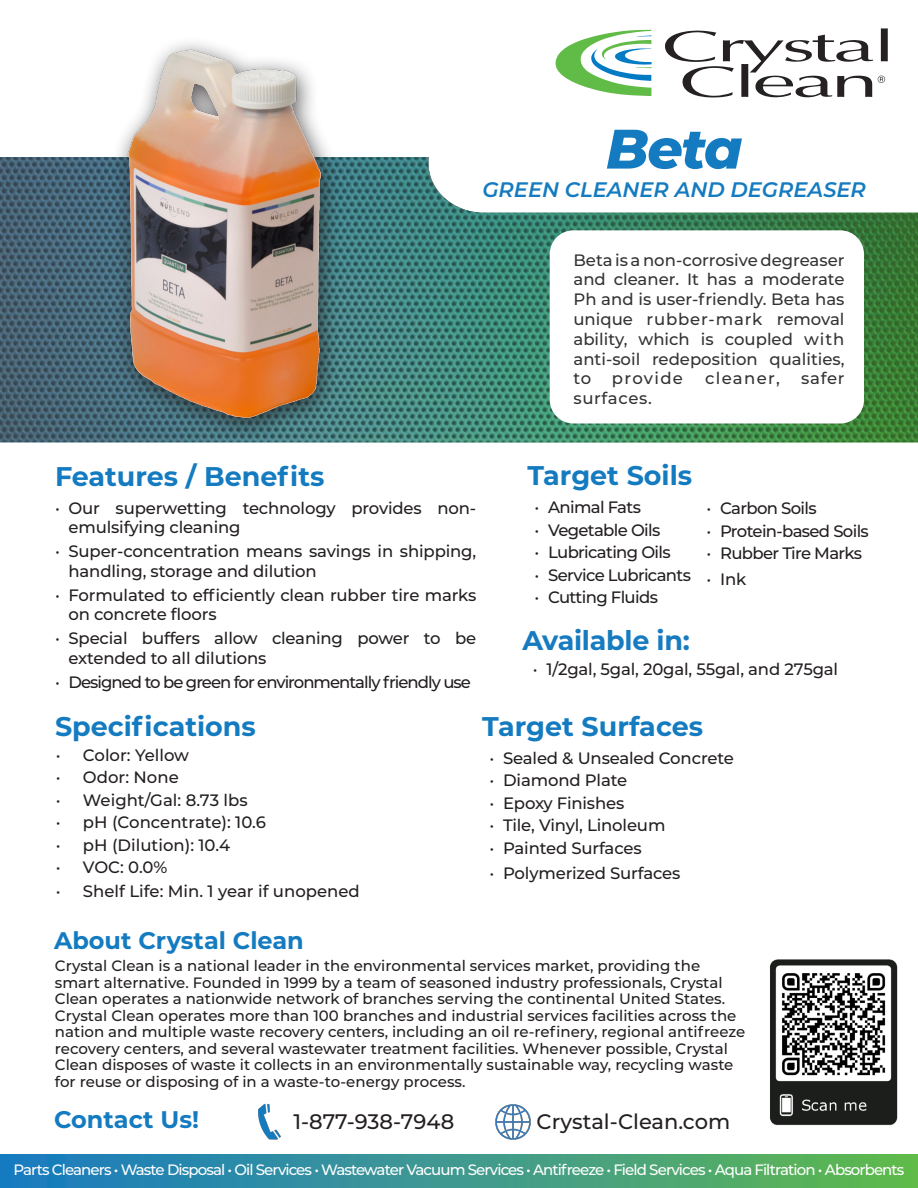
<style>
.page{position:relative;width:918px;height:1188px;background:#fff}
.page>*{position:absolute;margin:0;border:0;box-sizing:border-box;transform-origin:0 0}
.t1{font:italic 800 55.5px "Montserrat";color:#147bc0}
.t2{font:700 27px "Montserrat";color:#147bc0}
.t3{font:700 27px "Montserrat";letter-spacing:-.01em;color:#177bc0}
.t4{font:700 24px "Montserrat";color:#147bc0}
.t5{font:500 21px "Montserrat";color:#231f20}
.t6{font:italic 600 21px "Montserrat";color:#147bc0}
.t7{font:500 16.5px/19.5px "Montserrat";letter-spacing:-.01em;color:#231f20}
.t8{font:500 16.5px/19.8px "Montserrat";color:#323332;text-align:justify}
.t9{font:500 16.5px "Montserrat";letter-spacing:-.04em;color:#231f20}
.t10{font:500 16.5px "Montserrat";letter-spacing:-.06em;color:#231f20}
.t11{font:500 16.5px "Montserrat";letter-spacing:.08em;color:#323332}
.t12{font:500 16.5px "Montserrat";letter-spacing:.04em;color:#323332}
.t13{font:500 15px/16.5px "Montserrat";color:#231f20}
.t14{font:500 15px "Montserrat";letter-spacing:-.06em;color:#fff}
.s1{font-weight:400}
</style>
<div class="page">
<svg style="left:0;top:157px;width:918px;height:285px"></svg>
<div style="left:550px;top:230px;width:314px;height:194px;background:#fff;border-radius:24px"></div>
<svg style="left:665px;top:28px;width:223px;height:70px"></svg>
<svg style="left:556px;top:30px;width:96px;height:66px"></svg>
<img style="left:770px;top:959px;width:128px;height:167px">
<div style="left:0;top:1155px;width:918px;height:33px;background:linear-gradient(to right,#197ac7,#62b950)"></div>
<img style="left:495px;top:1104px;width:36px;height:36px">
<img style="left:258px;top:1103px;width:23px;height:37px">
<div style="left:111px;top:36px;width:232px;height:407px;background:#231f20;opacity:.75"></div>
<img style="left:92px;top:46px;width:267px;height:377px">
<img style="left:778px;top:968px;width:111px;height:112px">
<p class="t1" style="left:606px;top:108px;width:138px">Beta</p>
<p class="t6" style="left:482px;top:175px;width:385px">GREEN CLEANER AND DEGREASER</p>
<p class="t2" style="left:55px;top:457px;width:271px">Features / Benefits</p>
<p class="t7" style="left:69px;top:498px;width:409px;text-indent:-14px"><span class="s1">•</span> Our superwetting technology provides non&shy;emulsifying cleaning</p>
<p class="t7" style="left:69px;top:541px;width:409px;text-indent:-14px"><span class="s1">•</span> Super-concentration means savings in shipping, handling, storage and dilution</p>
<p class="t7" style="left:69px;top:585px;width:409px;text-indent:-14px"><span class="s1">•</span> Formulated to efficiently clean rubber tire marks on concrete floors</p>
<p class="t7" style="left:69px;top:628px;width:409px;text-indent:-14px"><span class="s1">•</span> Special buffers allow cleaning power to be extended to all dilutions</p>
<p class="t10" style="left:55px;top:670px;width:418px"><span class="s1">•</span> Designed to be green for environmentally friendly use</p>
<p class="t8" style="left:573px;top:249px;width:273px">Beta is a non-corrosive degreaser and cleaner. It has a moderate Ph and is user-friendly. Beta has unique rubber-mark removal ability, which is coupled with anti-soil redeposition qualities, to</p>
<p class="t11" style="left:612px;top:367px;width:73px">provide</p>
<p class="t11" style="left:705px;top:367px;width:76px">cleaner,</p>
<p class="t8" style="left:801px;top:368px;width:45px">safer</p>
<p class="t12" style="left:573px;top:387px;width:80px">surfaces.</p>
<p class="t2" style="left:527px;top:456px;width:166px">Target Soils</p>
<p class="t9" style="left:535px;top:496px;width:108px"><span class="s1">•</span> Animal Fats</p>
<p class="t9" style="left:535px;top:518px;width:127px"><span class="s1">•</span> Vegetable Oils</p>
<p class="t9" style="left:535px;top:541px;width:138px"><span class="s1">•</span> Lubricating Oils</p>
<p class="t9" style="left:535px;top:563px;width:158px"><span class="s1">•</span> Service Lubricants</p>
<p class="t9" style="left:535px;top:586px;width:125px"><span class="s1">•</span> Cutting Fluids</p>
<p class="t9" style="left:707px;top:497px;width:112px"><span class="s1">•</span> Carbon Soils</p>
<p class="t9" style="left:707px;top:519px;width:164px"><span class="s1">•</span> Protein-based Soils</p>
<p class="t9" style="left:707px;top:542px;width:157px"><span class="s1">•</span> Rubber Tire Marks</p>
<p class="t7" style="left:707px;top:568px;width:41px"><span class="s1">•</span> Ink</p>
<p class="t3" style="left:523px;top:620px;width:169px">Available in:</p>
<p class="t7" style="left:533px;top:659px;width:307px"><span class="s1">•</span> 1/2gal, 5gal, 20gal, 55gal, and 275gal</p>
<p class="t2" style="left:55px;top:707px;width:202px">Specifications</p>
<p class="t7" style="left:56px;top:745px;width:135px"><span class="s1">•</span> Color: Yellow</p>
<p class="t7" style="left:56px;top:767px;width:124px"><span class="s1">•</span> Odor: None</p>
<p class="t7" style="left:56px;top:790px;width:193px"><span class="s1">•</span> Weight/Gal: 8.73 lbs</p>
<p class="t7" style="left:56px;top:812px;width:211px"><span class="s1">•</span> pH (Concentrate): 10.6</p>
<p class="t7" style="left:56px;top:835px;width:176px"><span class="s1">•</span> pH (Dilution): 10.4</p>
<p class="t7" style="left:56px;top:857px;width:113px"><span class="s1">•</span> VOC: 0.0%</p>
<p class="t7" style="left:56px;top:881px;width:305px"><span class="s1">•</span> Shelf Life: Min. 1 year if unopened</p>
<p class="t4" style="left:54px;top:923px;width:251px">About Crystal Clean</p>
<p class="t2" style="left:482px;top:707px;width:222px">Target Surfaces</p>
<p class="t7" style="left:490px;top:748px;width:246px"><span class="s1">•</span> Sealed &amp; Unsealed Concrete</p>
<p class="t7" style="left:490px;top:770px;width:139px"><span class="s1">•</span> Diamond Plate</p>
<p class="t7" style="left:490px;top:793px;width:136px"><span class="s1">•</span> Epoxy Finishes</p>
<p class="t7" style="left:490px;top:815px;width:177px"><span class="s1">•</span> Tile, Vinyl, Linoleum</p>
<p class="t7" style="left:490px;top:838px;width:154px"><span class="s1">•</span> Painted Surfaces</p>
<p class="t7" style="left:490px;top:863px;width:192px"><span class="s1">•</span> Polymerized Surfaces</p>
<p class="t13" style="left:55px;top:957px;width:692px">Crystal Clean is a national leader in the environmental services market, providing the smart alternative. Founded in 1999 by a team of seasoned industry professionals, Crystal Clean operates a nationwide network of branches serving the continental United States.<br>Crystal Clean operates more than 100 branches and industrial services facilities across the nation and multiple waste recovery centers, including an oil re-refinery, regional antifreeze recovery centers, and several wastewater treatment facilities. Whenever possible, Crystal Clean disposes of waste it collects in an environmentally sustainable way, recycling waste for reuse or disposing of in a waste-to-energy process.</p>
<p class="t5" style="left:293px;top:1107px;width:162px">1-877-938-7948</p>
<p class="t5" style="left:537px;top:1107px;width:195px">Crystal-Clean.com</p>
<p class="t14" style="left:14px;top:1160px;width:892px">Parts Cleaners • Waste Disposal • Oil Services • Wastewater Vacuum Services • Antifreeze • Field Services • Aqua Filtration • Absorbents</p>
<p class="t4" style="left:54px;top:1102px;width:147px">Contact Us!</p>
</div>
